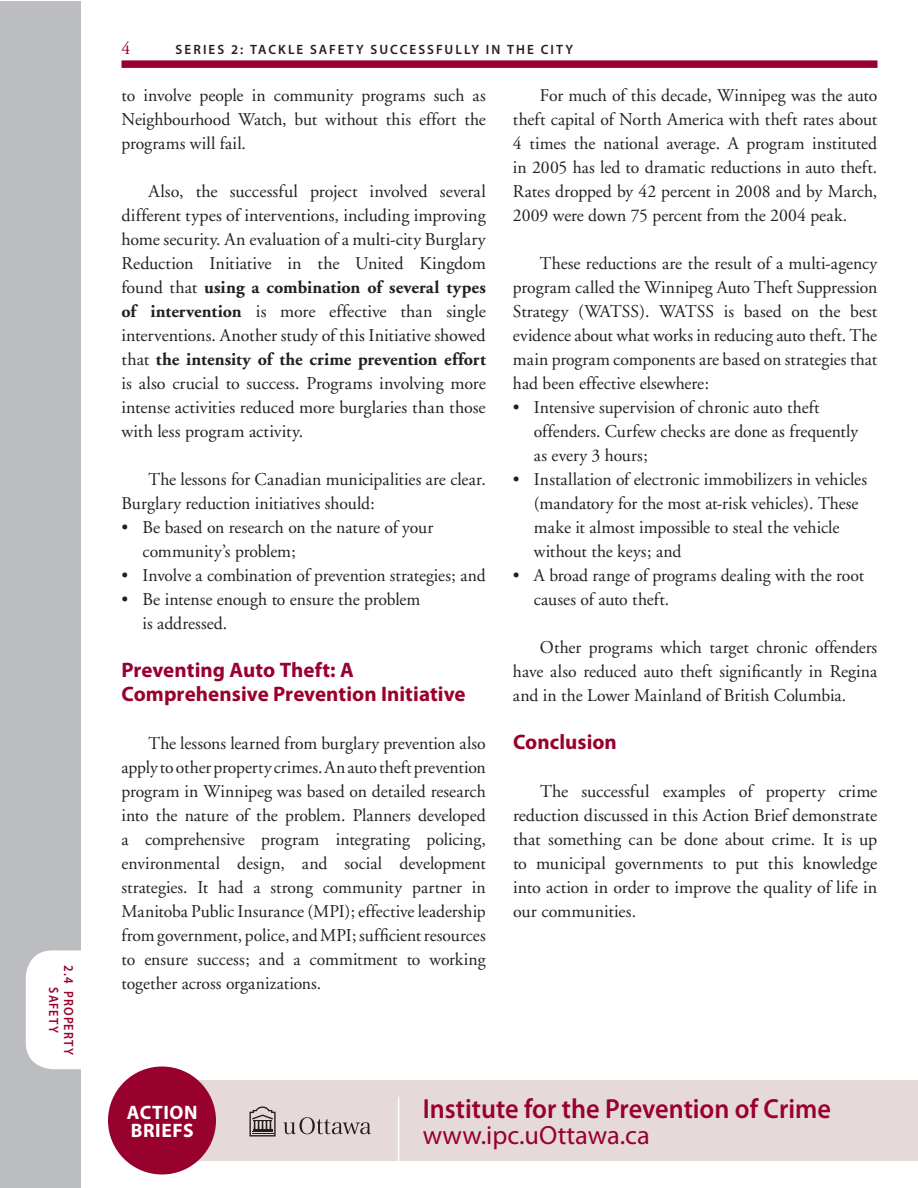
<style>
.page{position:relative;width:918px;height:1188px;background:#fff}
.page>*{position:absolute;margin:0;border:0;box-sizing:border-box;transform-origin:0 0}
.t1{font:600 27.75px "Myriad Pro";color:#98012d;scale:.95 1}
.t2{font:26.4px "Myriad Pro";color:#98012d}
.t3{font:700 21px/24px "Myriad Pro";color:#98012d}
.t4{font:700 19.5px/18px "Myriad Pro";letter-spacing:.03em;color:#fff}
.t5{font:18px/24px "Adobe Garamond";color:#231f20;text-align:justify}
.t6{font:18px "Adobe Garamond";color:#98012d}
.t7{font:600 13.5px "Myriad Pro";letter-spacing:.15em;color:#231f20}
.t8{font:600 13.5px/15px "Myriad Pro";letter-spacing:.08em;color:#98012d;text-align:center;scale:.9 1}
.s1{font-weight:700}
</style>
<div class="page">
<div style="left:0;top:1px;width:918px;height:1187px;background:#bcbdc0"></div>
<div style="left:81px;top:0;width:837px;height:1188px;background:#fff"></div>
<div style="left:26px;top:950px;width:109px;height:119px;background:#fff;border-radius:27px"></div>
<div style="left:144px;top:1080px;width:774px;height:81px;background:#e6d9d9"></div>
<div style="left:108px;top:1066px;width:108px;height:108px;background:#98012d;border-radius:50%"></div>
<div style="left:122px;top:60px;width:756px;height:8px;background:#98012d"></div>
<svg style="left:283px;top:1117px;width:88px;height:17px"></svg>
<svg style="left:249px;top:1107px;width:27px;height:29px"></svg>
<hr style="left:398px;top:1097px;width:1px;height:75px;background:#fff">
<p class="t8" style="left:76px;top:965px;width:101px;rotate:90deg">2.4 PROPERTY<br>SAFETY</p>
<p class="t6" style="left:122px;top:38px;width:10px">4</p>
<p class="t7" style="left:176px;top:41px;width:172px">SE RIES 2: TACKLE SAFETY</p>
<p class="t7" style="left:371px;top:41px;width:48px">SUCCESS</p>
<p class="t7" style="left:436px;top:41px;width:81px">FULLY IN THE</p>
<p class="t7" style="left:541px;top:41px;width:25px">CITY</p>
<p class="t5" style="left:122px;top:84px;width:366px">to involve people in community programs such as Neighbourhood Watch, but without this effort the programs will fail.</p>
<p class="t5" style="left:122px;top:180px;width:366px;text-indent:27px">Also, the successful project involved several different types of interventions, including improving home security. An evaluation of a multi-city Burglary Reduction Initiative in the United Kingdom found that <span class="s1">using a combination of several types of intervention</span> is more effective than single interventions. Another study of this Initiative showed that <span class="s1">the intensity of the crime prevention effort </span>is also crucial to success. Programs involving more intense activities reduced more burglaries than those with less program activity.</p>
<p class="t5" style="left:121px;top:468px;width:366px;text-indent:27px">The lessons for Canadian municipalities are clear.<br>Burglary reduction initiatives should:</p>
<p class="t5" style="left:142px;top:516px;width:292px;text-indent:-21px">• Be based on research on the nature of your community’s problem;</p>
<p class="t5" style="left:122px;top:564px;width:366px">• Involve a combination of prevention strategies; and</p>
<p class="t5" style="left:142px;top:588px;width:279px;text-indent:-21px">• Be intense enough to ensure the problem is addressed.</p>
<p class="t3" style="left:122px;top:657px;width:346px">Preventing Auto Theft: A<br>Comprehensive Prevention Initiative</p>
<p class="t5" style="left:121px;top:732px;width:366px;text-indent:27px">The lessons learned from burglary prevention also apply to other property crimes. An auto theft prevention program in Winnipeg was based on detailed research into the nature of the problem. Planners developed a comprehensive program integrating policing, environmental design, and social development strategies. It had a strong community partner in Manitoba Public Insurance (MPI); effective leadership from government, police, and MPI; sufficient resources to ensure success; and a commitment to working together across organizations.</p>
<p class="t5" style="left:513px;top:84px;width:366px;text-indent:27px">For much of this decade, Winnipeg was the auto theft capital of North America with theft rates about 4 times the national average. A program instituted in 2005 has led to dramatic reductions in auto theft.<br>Rates dropped by 42 percent in 2008 and by March, 2009 were down 75 percent from the 2004 peak.</p>
<p class="t5" style="left:513px;top:252px;width:366px;text-indent:27px">These reductions are the result of a multi-agency program called the Winnipeg Auto Theft Suppression Strategy (WATSS). WATSS is based on the best evidence about what works in reducing auto theft. The main program components are based on strategies that had been effective elsewhere:</p>
<p class="t5" style="left:534px;top:396px;width:326px;text-align:left;text-indent:-21px">• Intensive supervision of chronic auto theft offenders. Curfew checks are done as frequently as every 3 hours;</p>
<p class="t5" style="left:534px;top:468px;width:335px;text-align:left;text-indent:-21px">• Installation of electronic immobilizers in vehicles (mandatory for the most at-risk vehicles). These make it almost impossible to steal the vehicle without the keys; and</p>
<p class="t5" style="left:534px;top:564px;width:332px;text-indent:-21px">• A broad range of programs dealing with the root causes of auto theft.</p>
<p class="t5" style="left:513px;top:636px;width:366px;text-indent:27px">Other programs which target chronic offenders have also reduced auto theft significantly in Regina and in the Lower Mainland of British Columbia.</p>
<p class="t3" style="left:513px;top:729px;width:105px">Conclusion</p>
<p class="t5" style="left:513px;top:780px;width:366px;text-indent:27px">The successful examples of property crime reduction discussed in this Action Brief demonstrate that something can be done about crime. It is up to municipal governments to put this knowledge into action in order to improve the quality of life in our communities.</p>
<p class="t4" style="left:127px;top:1103px;width:66px">Action<br>Briefs</p>
<h1 class="t1" style="left:423px;top:1091px;width:431px">Institute for the Prevention of Crime</h1>
<h2 class="t2" style="left:423px;top:1119px;width:229px">www.ipc.uOttawa.ca</h2>
</div>
